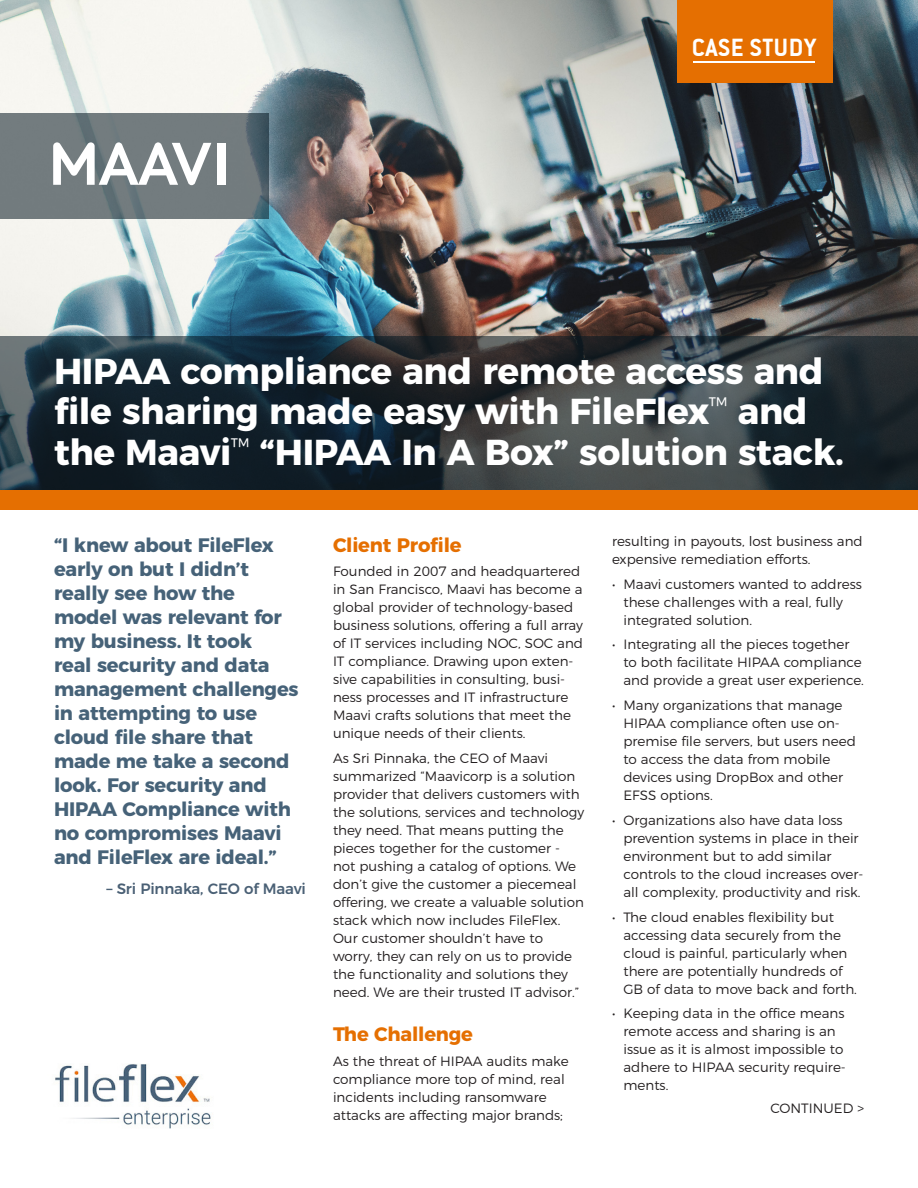
<style>
.page{position:relative;width:918px;height:1188px;background:#fff}
.page>*{position:absolute;margin:0;border:0;box-sizing:border-box;transform-origin:0 0}
.t1{font:500 63px "Locator Display";letter-spacing:-.04em;color:#fff}
.t2{font:700 36px/40.5px "Montserrat";letter-spacing:-.01em;color:#fff}
.t3{font:27px "Conduit ITCTT Bold";letter-spacing:.025em;color:#fff}
.t4{font:700 19.5px/24px "Montserrat";letter-spacing:-.01em;color:#466278}
.t5{font:700 19.5px "Montserrat";letter-spacing:-.01em;color:#e56f01}
.t6{font:500 15px "Montserrat";letter-spacing:-.01em;color:#4a6075}
.t7{font:300 13.5px/18px "Montserrat";color:#231f20}
</style>
<div class="page">
<img style="left:0;top:0;width:918px;height:336px">
<div style="left:0;top:490px;width:918px;height:20px;background:#e56f01"></div>
<svg style="left:0;top:336px;width:918px;height:154px;background:#273138"></svg>
<svg style="left:0;top:113px;width:268px;height:105px;background:#6e797c"></svg>
<div style="left:677px;top:0;width:155px;height:82px;background:#e56f01"></div>
<img style="left:55px;top:1064px;width:156px;height:65px">
<hr style="left:694px;top:62px;width:121px;height:1px;background:#fff">
<p class="t1" style="left:47px;top:128px;width:186px">MAAVI</p>
<p class="t3" style="left:692px;top:32px;width:126px">CASE STUDY</p>
<p class="t2" style="left:54px;top:348px;width:792px">HIPAA compliance and remote access and file sharing made easy with FileFlex<sup>™</sup> and the Maavi<sup>™</sup> “HIPAA In A Box” solution stack.</p>
<p class="t4" style="left:54px;top:531px;width:246px">“I knew about FileFlex early on but I didn’t really see how the model was relevant for my business. It took<br>real security and data management challenges in attempting to use cloud file share that made me take a second look. For security and<br>HIPAA Compliance with no compromises Maavi and FileFlex are ideal.”</p>
<p class="t6" style="left:106px;top:876px;width:201px">– Sri Pinnaka, CEO of Maavi</p>
<p class="t5" style="left:333px;top:529px;width:130px">Client Profile</p>
<p class="t7" style="left:333px;top:561px;width:252px">Founded in 2007 and headquartered in San Francisco, Maavi has become a global provider of technology-based business solutions, offering a full array of IT services including NOC, SOC and IT compliance. Drawing upon exten&shy;sive capabilities in consulting, busi&shy;ness processes and IT infrastructure Maavi crafts solutions that meet the unique needs of their clients.</p>
<p class="t7" style="left:333px;top:748px;width:253px">As Sri Pinnaka, the CEO of Maavi summarized “Maavicorp is a solution provider that delivers customers with the solutions, services and technology they need. That means putting the pieces together for the customer - not pushing a catalog of options. We don’t give the customer a piecemeal offering, we create a valuable solution stack which now includes FileFlex.<br>Our customer shouldn’t have to worry, they can rely on us to provide the functionality and solutions they need. We are their trusted IT advisor.”</p>
<p class="t5" style="left:333px;top:1018px;width:142px">The Challenge</p>
<p class="t7" style="left:333px;top:1051px;width:237px">As the threat of HIPAA audits make compliance more top of mind, real incidents including ransomware attacks are affecting major brands;</p>
<p class="t7" style="left:612px;top:531px;width:252px">resulting in payouts, lost business and expensive remediation efforts.</p>
<p class="t7" style="left:623px;top:574px;width:240px;text-indent:-11px">• Maavi customers wanted to address these challenges with a real, fully integrated solution.</p>
<p class="t7" style="left:623px;top:634px;width:242px;text-indent:-11px">• Integrating all the pieces together to both facilitate HIPAA compliance and provide a great user experience.</p>
<p class="t7" style="left:623px;top:695px;width:234px;text-indent:-11px">• Many organizations that manage<br>HIPAA compliance often use on&shy;premise file servers, but users need to access the data from mobile devices using DropBox and other<br>EFSS options.</p>
<p class="t7" style="left:623px;top:810px;width:241px;text-indent:-11px">• Organizations also have data loss prevention systems in place in their environment but to add similar controls to the cloud increases over&shy;all complexity, productivity and risk.</p>
<p class="t7" style="left:623px;top:907px;width:235px;text-indent:-11px">• The cloud enables flexibility but accessing data securely from the cloud is painful, particularly when there are potentially hundreds of GB of data to move back and forth.</p>
<p class="t7" style="left:623px;top:1003px;width:224px;text-indent:-11px">• Keeping data in the office means remote access and sharing is an issue as it is almost impossible to adhere to HIPAA security require&shy;ments.</p>
<p class="t7" style="left:770px;top:1098px;width:95px">CONTINUED &gt;</p>
</div>
